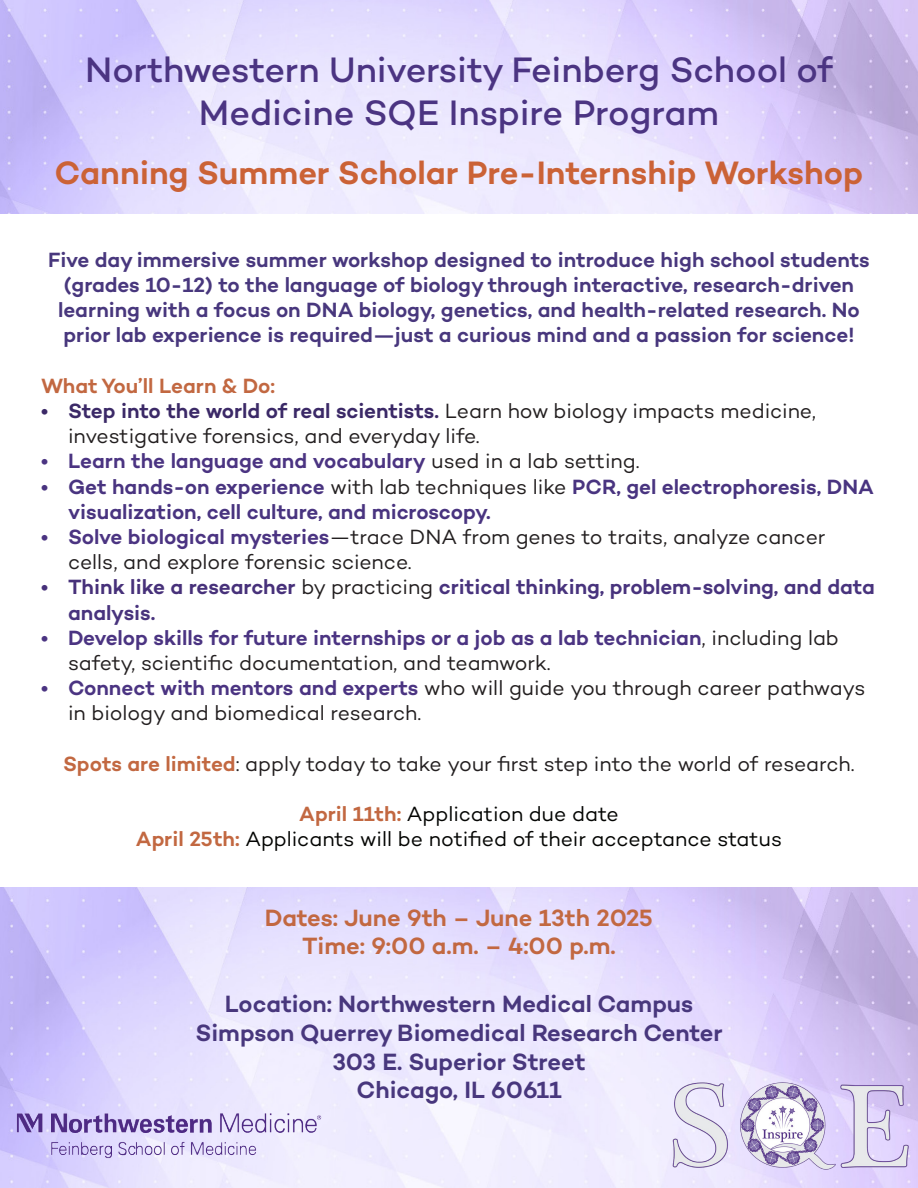
<style>
.page{position:relative;width:918px;height:1188px;background:#fff}
.page>*{position:absolute;margin:0;border:0;box-sizing:border-box;transform-origin:0 0}
.t1{font:500 36px/43.2px "Campton";letter-spacing:-.005em;color:#4b3482;text-align:center}
.t2{font:600 33px "Campton";color:#cb6236}
.t3{font:600 24px "Campton";letter-spacing:-.005em;color:#48377d}
.t4{font:600 24px "Campton";color:#c26841}
.t5{font:21px/25.2px "Campton";letter-spacing:-.005em;color:#231f20}
.t6{font:600 21px/25.2px "Campton";color:#48377d;text-align:center}
.t7{font:600 21px/25.2px "Campton";color:#4b3482}
.t8{font:600 21px/25.2px "Campton";color:#493480}
.t9{font:21px "Campton";color:#040503}
.t10{font:600 21px/25.2px "Campton";color:#48337d}
.t11{font:600 21px "Campton";color:#c26841}
.s1{font-weight:600;color:#3b2967}
.s2{font-weight:400;color:#231f20}
.s3{font-weight:600;color:#4b3482}
.s4{color:#47317a}
.s5{font-weight:600;color:#c26841}
</style>
<div class="page">
<img style="left:0;top:0;width:918px;height:214px">
<img style="left:0;top:888px;width:918px;height:300px">
<img style="left:15px;top:1110px;width:307px;height:51px">
<img style="left:662px;top:1076px;width:255px;height:100px">
<p class="t1" style="left:85px;top:47px;width:749px">Northwestern University Feinberg School of<br>Medicine SQE Inspire Program</p>
<p class="t2" style="left:55px;top:152px;width:810px">Canning Summer Scholar Pre-Internship Workshop</p>
<p class="t6" style="left:48px;top:246px;width:823px">Five day immersive summer workshop designed to introduce high school students (grades 10-12) to the language of biology through interactive, research-driven learning with a focus on DNA biology, genetics, and health-related research. No prior lab experience is required—just a curious mind and a passion for science!</p>
<p class="t11" style="left:41px;top:372px;width:236px">What You’ll Learn &amp; Do:</p>
<p class="t5" style="left:68px;top:398px;width:749px;text-indent:-27px"><span class="s1">• Step into the world of real scientists.</span> Learn how biology impacts medicine, investigative forensics, and everyday life.</p>
<p class="t7" style="left:41px;top:448px;width:600px">• Learn the language and vocabulary <span class="s2">used in a lab setting.</span></p>
<p class="t8" style="left:68px;top:473px;width:808px;text-indent:-27px">• Get hands-on experience <span class="s2">with lab techniques like</span> PCR, gel electrophoresis, DNA visualization, cell culture, and microscopy.</p>
<p class="t5" style="left:68px;top:524px;width:759px;text-indent:-27px"><span class="s3">• Solve biological mysteries</span>—trace DNA from genes to traits, analyze cancer cells, and explore forensic science.</p>
<p class="t10" style="left:68px;top:574px;width:808px;text-indent:-27px"><span class="s4">• Think like a researcher</span> <span class="s2">by practicing</span> critical thinking, problem-solving, and data analysis.</p>
<p class="t7" style="left:68px;top:624px;width:772px;text-indent:-27px">• Develop skills for future internships or a job as a lab technician<span class="s2">, including lab safety, scientific documentation, and teamwork.</span></p>
<p class="t5" style="left:68px;top:675px;width:799px;text-indent:-27px"><span class="s3">• Connect with mentors and experts</span> who will guide you through career pathways in biology and biomedical research.</p>
<p class="t5" style="left:63px;top:751px;width:793px"><span class="s5">Spots are limited</span>: apply today to take your first step into the world of research.</p>
<p class="t9" style="left:299px;top:801px;width:321px"><span class="s5">April 11th:</span> Application due date</p>
<p class="t9" style="left:136px;top:826px;width:648px"><span class="s5">April 25th:</span> Applicants will be notified of their acceptance status</p>
<p class="t4" style="left:265px;top:902px;width:390px">Dates: June 9th – June 13th 2025</p>
<p class="t4" style="left:302px;top:931px;width:315px">Time: 9:00 a.m. – 4:00 p.m.</p>
<p class="t3" style="left:225px;top:989px;width:470px">Location: Northwestern Medical Campus</p>
<p class="t3" style="left:196px;top:1017px;width:529px">Simpson Querrey Biomedical Research Center</p>
<p class="t3" style="left:332px;top:1046px;width:255px">303 E. Superior Street</p>
<p class="t3" style="left:356px;top:1075px;width:207px">Chicago, IL 60611</p>
</div>
